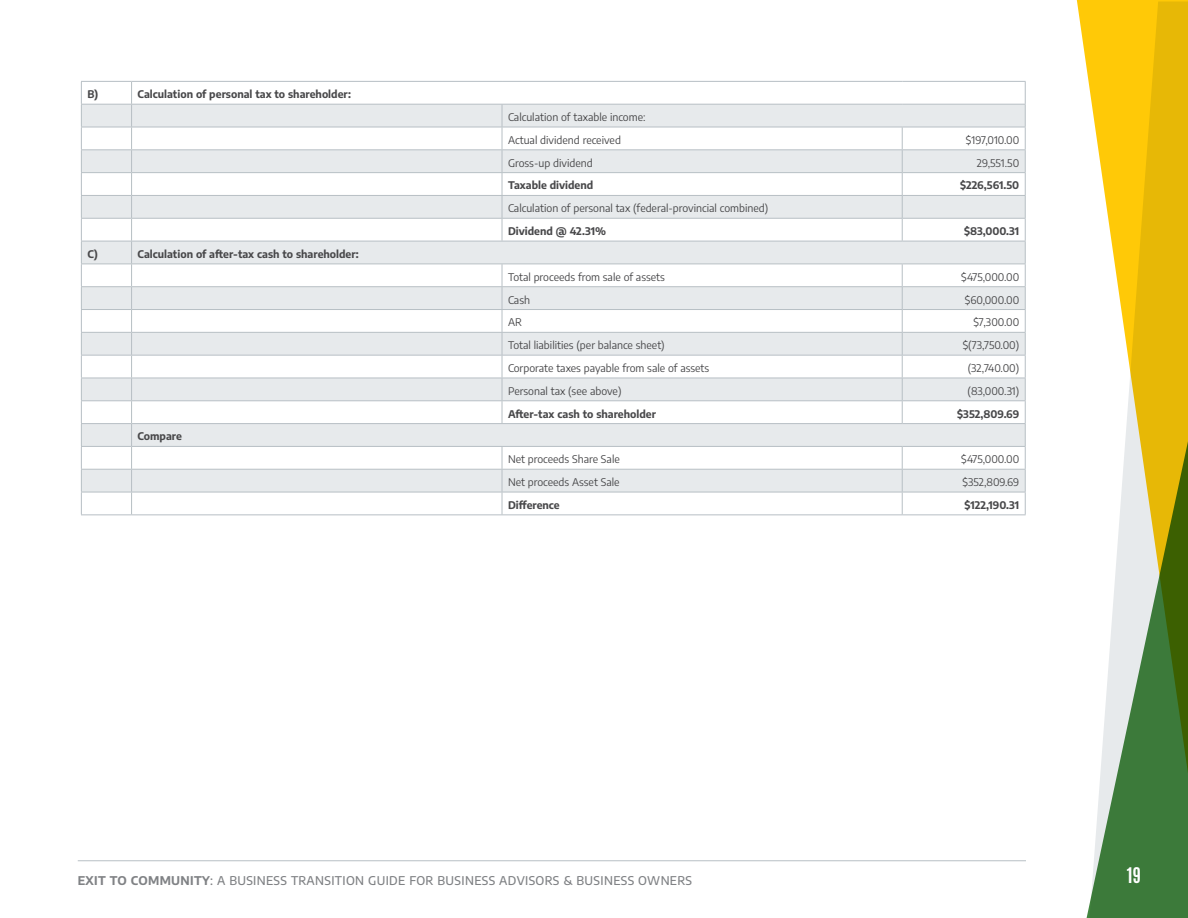
<style>
.page{position:relative;width:1188px;height:918px;background:#fff}
.page>*{position:absolute;margin:0;border:0;box-sizing:border-box;transform-origin:0 0}
.t1{font:700 18px "Antonio";color:#fff}
.t2{font:500 12px "Encode Sans";letter-spacing:.03em;color:#808285}
.t3{font:10.5px/22.8px "Encode Sans";color:#48484a}
.t4{font:700 10.5px "Encode Sans";color:#48484a}
.s1{font-weight:700}
</style>
<div class="page">
<svg style="left:1076px;top:0;width:112px;height:193px;background:#f7ca27"></svg>
<svg style="left:1086px;top:193px;width:102px;height:725px"></svg>
<hr style="left:78px;top:860px;width:948px;height:1px;background:#b7bfc4">
<div style="left:82px;top:105px;width:943px;height:22px;background:#e7eaec"></div>
<svg style="left:82px;top:128px;width:943px;height:386px"></svg>
<hr style="left:81px;top:81px;width:51px;height:1px;background:#b7bfc4">
<hr style="left:132px;top:81px;width:370px;height:1px;background:#b7bfc4">
<hr style="left:502px;top:81px;width:400px;height:1px;background:#b7bfc4">
<hr style="left:902px;top:81px;width:124px;height:1px;background:#b7bfc4">
<hr style="left:81px;top:104px;width:51px;height:1px;background:#b7bfc4">
<hr style="left:132px;top:104px;width:370px;height:1px;background:#b7bfc4">
<hr style="left:502px;top:104px;width:400px;height:1px;background:#b7bfc4">
<hr style="left:902px;top:104px;width:124px;height:1px;background:#b7bfc4">
<hr style="left:81px;top:127px;width:51px;height:1px;background:#b7bfc4">
<hr style="left:132px;top:127px;width:370px;height:1px;background:#b7bfc4">
<hr style="left:502px;top:127px;width:400px;height:1px;background:#b7bfc4">
<hr style="left:902px;top:127px;width:124px;height:1px;background:#b7bfc4">
<hr style="left:81px;top:149px;width:51px;height:1px;background:#b7bfc4">
<hr style="left:132px;top:149px;width:370px;height:1px;background:#b7bfc4">
<hr style="left:502px;top:149px;width:400px;height:1px;background:#b7bfc4">
<hr style="left:902px;top:149px;width:124px;height:1px;background:#b7bfc4">
<hr style="left:81px;top:172px;width:51px;height:1px;background:#b7bfc4">
<hr style="left:132px;top:172px;width:370px;height:1px;background:#b7bfc4">
<hr style="left:502px;top:172px;width:400px;height:1px;background:#b7bfc4">
<hr style="left:902px;top:172px;width:124px;height:1px;background:#b7bfc4">
<hr style="left:81px;top:195px;width:51px;height:1px;background:#b7bfc4">
<hr style="left:132px;top:195px;width:370px;height:1px;background:#b7bfc4">
<hr style="left:502px;top:195px;width:400px;height:1px;background:#b7bfc4">
<hr style="left:902px;top:195px;width:124px;height:1px;background:#b7bfc4">
<hr style="left:81px;top:218px;width:51px;height:1px;background:#b7bfc4">
<hr style="left:132px;top:218px;width:370px;height:1px;background:#b7bfc4">
<hr style="left:502px;top:218px;width:400px;height:1px;background:#b7bfc4">
<svg style="left:502px;top:105px;width:1px;height:136px"></svg>
<hr style="left:902px;top:218px;width:124px;height:1px;background:#b7bfc4">
<svg style="left:902px;top:127px;width:1px;height:114px"></svg>
<hr style="left:81px;top:241px;width:51px;height:1px;background:#b7bfc4">
<hr style="left:132px;top:241px;width:370px;height:1px;background:#b7bfc4">
<hr style="left:502px;top:241px;width:400px;height:1px;background:#b7bfc4">
<hr style="left:902px;top:241px;width:124px;height:1px;background:#b7bfc4">
<hr style="left:81px;top:264px;width:51px;height:1px;background:#b7bfc4">
<hr style="left:132px;top:264px;width:370px;height:1px;background:#b7bfc4">
<hr style="left:502px;top:264px;width:400px;height:1px;background:#b7bfc4">
<hr style="left:902px;top:264px;width:124px;height:1px;background:#b7bfc4">
<hr style="left:81px;top:286px;width:51px;height:1px;background:#b7bfc4">
<hr style="left:132px;top:286px;width:370px;height:1px;background:#b7bfc4">
<hr style="left:502px;top:286px;width:400px;height:1px;background:#b7bfc4">
<hr style="left:902px;top:286px;width:124px;height:1px;background:#b7bfc4">
<hr style="left:81px;top:309px;width:51px;height:1px;background:#b7bfc4">
<hr style="left:132px;top:309px;width:370px;height:1px;background:#b7bfc4">
<hr style="left:502px;top:309px;width:400px;height:1px;background:#b7bfc4">
<hr style="left:902px;top:309px;width:124px;height:1px;background:#b7bfc4">
<hr style="left:81px;top:332px;width:51px;height:1px;background:#b7bfc4">
<hr style="left:132px;top:332px;width:370px;height:1px;background:#b7bfc4">
<hr style="left:502px;top:332px;width:400px;height:1px;background:#b7bfc4">
<hr style="left:902px;top:332px;width:124px;height:1px;background:#b7bfc4">
<hr style="left:81px;top:355px;width:51px;height:1px;background:#b7bfc4">
<hr style="left:132px;top:355px;width:370px;height:1px;background:#b7bfc4">
<hr style="left:502px;top:355px;width:400px;height:1px;background:#b7bfc4">
<hr style="left:902px;top:355px;width:124px;height:1px;background:#b7bfc4">
<hr style="left:81px;top:378px;width:51px;height:1px;background:#b7bfc4">
<hr style="left:132px;top:378px;width:370px;height:1px;background:#b7bfc4">
<hr style="left:502px;top:378px;width:400px;height:1px;background:#b7bfc4">
<hr style="left:902px;top:378px;width:124px;height:1px;background:#b7bfc4">
<hr style="left:81px;top:400px;width:51px;height:1px;background:#b7bfc4">
<hr style="left:132px;top:400px;width:370px;height:1px;background:#b7bfc4">
<hr style="left:502px;top:400px;width:400px;height:1px;background:#b7bfc4">
<svg style="left:502px;top:264px;width:1px;height:159px"></svg>
<hr style="left:902px;top:400px;width:124px;height:1px;background:#b7bfc4">
<svg style="left:902px;top:264px;width:1px;height:159px"></svg>
<hr style="left:81px;top:423px;width:51px;height:1px;background:#b7bfc4">
<hr style="left:132px;top:423px;width:370px;height:1px;background:#b7bfc4">
<hr style="left:502px;top:423px;width:400px;height:1px;background:#b7bfc4">
<hr style="left:902px;top:423px;width:124px;height:1px;background:#b7bfc4">
<hr style="left:81px;top:446px;width:51px;height:1px;background:#b7bfc4">
<hr style="left:132px;top:446px;width:370px;height:1px;background:#b7bfc4">
<hr style="left:502px;top:446px;width:400px;height:1px;background:#b7bfc4">
<hr style="left:902px;top:446px;width:124px;height:1px;background:#b7bfc4">
<hr style="left:81px;top:469px;width:51px;height:1px;background:#b7bfc4">
<hr style="left:132px;top:469px;width:370px;height:1px;background:#b7bfc4">
<hr style="left:502px;top:469px;width:400px;height:1px;background:#b7bfc4">
<hr style="left:902px;top:469px;width:124px;height:1px;background:#b7bfc4">
<hr style="left:81px;top:492px;width:51px;height:1px;background:#b7bfc4">
<svg style="left:81px;top:82px;width:1px;height:432px"></svg>
<hr style="left:132px;top:492px;width:370px;height:1px;background:#b7bfc4">
<svg style="left:131px;top:82px;width:1px;height:432px"></svg>
<hr style="left:502px;top:492px;width:400px;height:1px;background:#b7bfc4">
<svg style="left:502px;top:447px;width:1px;height:67px"></svg>
<hr style="left:902px;top:492px;width:124px;height:1px;background:#b7bfc4">
<svg style="left:902px;top:447px;width:1px;height:67px"></svg>
<svg style="left:1025px;top:82px;width:1px;height:432px"></svg>
<hr style="left:81px;top:514px;width:51px;height:1px;background:#b7bfc4">
<hr style="left:132px;top:514px;width:370px;height:1px;background:#b7bfc4">
<hr style="left:502px;top:514px;width:400px;height:1px;background:#b7bfc4">
<hr style="left:902px;top:514px;width:124px;height:1px;background:#b7bfc4">
<p class="t4" style="left:87px;top:87px;width:12px">B)</p>
<p class="t4" style="left:138px;top:87px;width:215px">Calculation of personal tax to shareholder:</p>
<p class="t4" style="left:87px;top:247px;width:12px">C)</p>
<p class="t4" style="left:138px;top:247px;width:223px">Calculation of after-tax cash to shareholder:</p>
<p class="t4" style="left:138px;top:429px;width:46px">Compare</p>
<p class="t3" style="left:508px;top:105px;width:139px">Calculation of taxable income:<br>Actual dividend received</p>
<p class="t3" style="left:966px;top:128px;width:55px">$197,010.00</p>
<p class="t3" style="left:508px;top:151px;width:86px">Gross-up dividend</p>
<p class="t3" style="left:977px;top:151px;width:44px">29,551.50</p>
<p class="t4" style="left:508px;top:178px;width:87px">Taxable dividend</p>
<p class="t4" style="left:960px;top:178px;width:61px">$226,561.50</p>
<p class="t3" style="left:508px;top:197px;width:262px">Calculation of personal tax (federal-provincial combined)</p>
<p class="t4" style="left:508px;top:224px;width:100px">Dividend @ 42.31%</p>
<p class="t4" style="left:964px;top:224px;width:57px">$83,000.31</p>
<p class="t3" style="left:508px;top:265px;width:158px">Total proceeds from sale of assets</p>
<p class="t3" style="left:961px;top:265px;width:59px">$475,000.00</p>
<p class="t3" style="left:508px;top:288px;width:24px">Cash</p>
<p class="t3" style="left:965px;top:288px;width:56px">$60,000.00</p>
<p class="t3" style="left:508px;top:311px;width:15px">AR</p>
<p class="t3" style="left:973px;top:311px;width:47px">$7,300.00</p>
<p class="t3" style="left:508px;top:333px;width:158px">Total liabilities (per balance sheet)</p>
<p class="t3" style="left:963px;top:333px;width:58px">$(73,750.00)</p>
<p class="t3" style="left:508px;top:356px;width:203px">Corporate taxes payable from sale of assets</p>
<p class="t3" style="left:968px;top:356px;width:53px">(32,740.00)</p>
<p class="t3" style="left:508px;top:379px;width:115px">Personal tax (see above)</p>
<p class="t3" style="left:968px;top:379px;width:53px">(83,000.31)</p>
<p class="t4" style="left:508px;top:406px;width:149px">After-tax cash to shareholder</p>
<p class="t4" style="left:957px;top:406px;width:63px">$352,809.69</p>
<p class="t3" style="left:508px;top:447px;width:113px">Net proceeds Share Sale</p>
<p class="t3" style="left:961px;top:447px;width:59px">$475,000.00</p>
<p class="t3" style="left:508px;top:470px;width:113px">Net proceeds Asset Sale</p>
<p class="t3" style="left:963px;top:470px;width:58px">$352,809.69</p>
<p class="t4" style="left:508px;top:498px;width:53px">Difference</p>
<p class="t4" style="left:964px;top:498px;width:56px">$122,190.31</p>
<p class="t2" style="left:78px;top:872px;width:616px"><span class="s1">EXIT TO COMMUNITY</span>: A BUSINESS TRANSITION GUIDE FOR BUSINESS ADVISORS &amp; BUSINESS OWNERS</p>
<h1 class="t1" style="left:1127px;top:862px;width:16px">19</h1>
</div>
